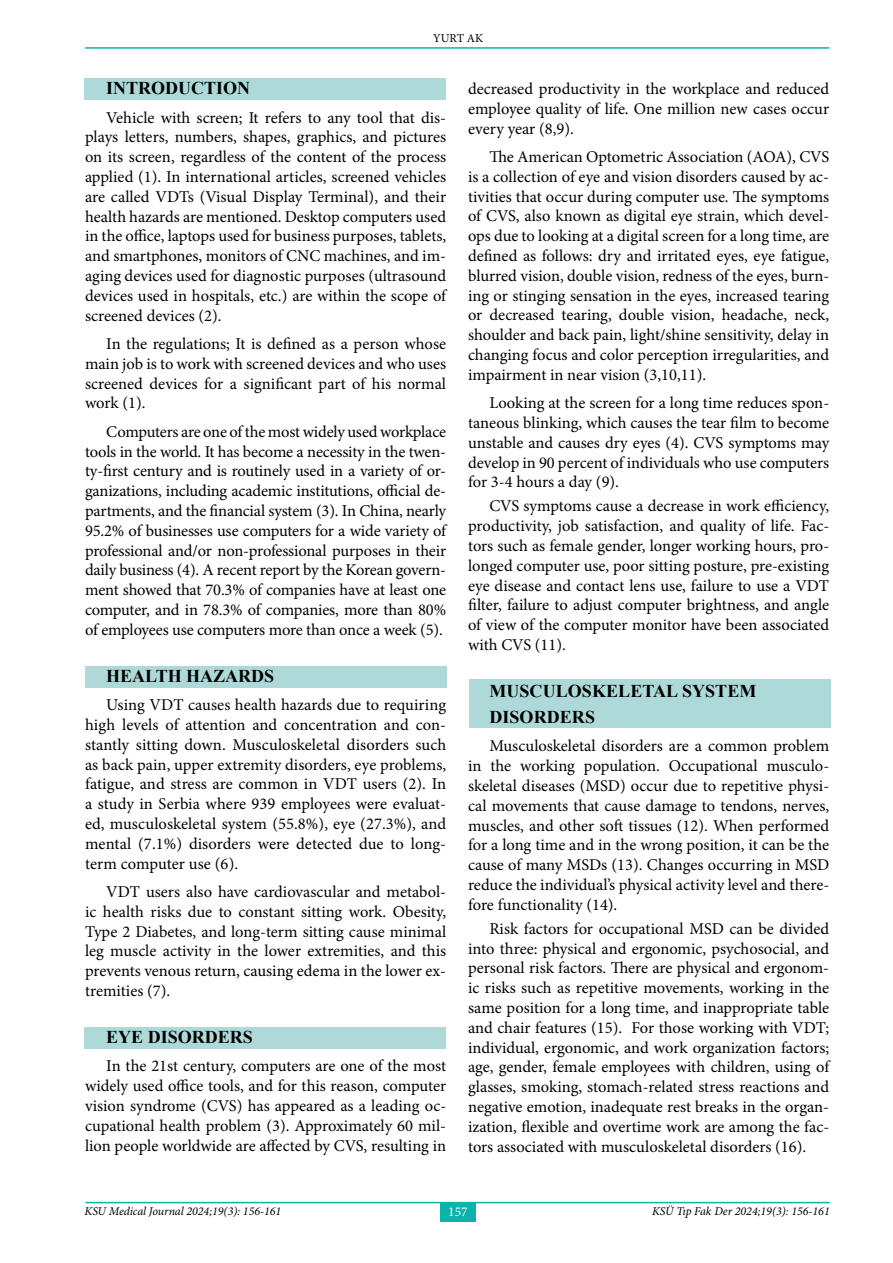
<style>
.page{position:relative;width:893px;height:1263px;background:#fff}
.page>*{position:absolute;margin:0;border:0;box-sizing:border-box;transform-origin:0 0}
.t1{font:700 18px/25.8px "Times New Roman";color:#000}
.t2{font:16.5px/19.8px "Minion Pro";color:#000;text-align:justify}
.t3{font:13.5px "Minion Pro";color:#fff}
.t4{font:italic 12px "Minion Pro";color:#000}
.t5{font:12px "Minion Pro";color:#000}
</style>
<div class="page">
<hr style="left:85px;top:47px;width:744px;height:2px;background:#0db2ad">
<hr style="left:86px;top:1202px;width:744px;height:1px;background:#0db2ad">
<div style="left:440px;top:1203px;width:35px;height:18px;background:#0db2ad"></div>
<div style="left:469px;top:679px;width:361px;height:49px;background:#addad8"></div>
<div style="left:84px;top:1028px;width:361px;height:21px;background:#addad8"></div>
<div style="left:85px;top:667px;width:361px;height:21px;background:#addad8"></div>
<div style="left:85px;top:79px;width:361px;height:21px;background:#addad8"></div>
<p class="t5" style="left:433px;top:30px;width:52px">YURT AK</p>
<p class="t1" style="left:106px;top:75px;width:145px">INTRODUCTION</p>
<p class="t2" style="left:85px;top:108px;width:363px;text-indent:21px">Vehicle with screen; It refers to any tool that dis&shy;plays letters, numbers, shapes, graphics, and pictures on its screen, regardless of the content of the process applied (1). In international articles, screened vehicles are called VDTs (Visual Display Terminal), and their health hazards are mentioned. Desktop computers used in the office, laptops used for business purposes, tablets, and smartphones, monitors of CNC machines, and im&shy;aging devices used for diagnostic purposes (ultrasound devices used in hospitals, etc.) are within the scope of screened devices (2).</p>
<p class="t2" style="left:85px;top:334px;width:363px;text-indent:21px">In the regulations; It is defined as a person whose main job is to work with screened devices and who uses screened devices for a significant part of his normal work (1).</p>
<p class="t2" style="left:85px;top:422px;width:363px;text-indent:21px">Computers are one of the most widely used workplace tools in the world. It has become a necessity in the twen&shy;ty-first century and is routinely used in a variety of or&shy;ganizations, including academic institutions, official de&shy;partments, and the financial system (3). In China, nearly 95.2% of businesses use computers for a wide variety of professional and/or non-professional purposes in their daily business (4). A recent report by the Korean govern&shy;ment showed that 70.3% of companies have at least one computer, and in 78.3% of companies, more than 80% of employees use computers more than once a week (5).</p>
<p class="t1" style="left:106px;top:662px;width:169px">HEALTH HAZARDS</p>
<p class="t2" style="left:85px;top:695px;width:363px;text-indent:21px">Using VDT causes health hazards due to requiring high levels of attention and concentration and con&shy;stantly sitting down. Musculoskeletal disorders such as back pain, upper extremity disorders, eye problems, fatigue, and stress are common in VDT users (2). In a study in Serbia where 939 employees were evaluat&shy;ed, musculoskeletal system (55.8%), eye (27.3%), and mental (7.1%) disorders were detected due to long&shy;term computer use (6).</p>
<p class="t2" style="left:85px;top:882px;width:363px;text-indent:21px">VDT users also have cardiovascular and metabol&shy;ic health risks due to constant sitting work. Obesity, Type 2 Diabetes, and long-term sitting cause minimal leg muscle activity in the lower extremities, and this prevents venous return, causing edema in the lower ex&shy;tremities (7).</p>
<p class="t1" style="left:106px;top:1023px;width:148px">EYE DISORDERS</p>
<p class="t2" style="left:85px;top:1056px;width:363px;text-indent:21px">In the 21st century, computers are one of the most widely used office tools, and for this reason, computer vision syndrome (CVS) has appeared as a leading oc&shy;cupational health problem (3). Approximately 60 mil&shy;lion people worldwide are affected by CVS, resulting in</p>
<p class="t2" style="left:468px;top:79px;width:363px">decreased productivity in the workplace and reduced employee quality of life. One million new cases occur every year (8,9).</p>
<p class="t2" style="left:468px;top:147px;width:363px;text-indent:21px">The American Optometric Association (AOA), CVS is a collection of eye and vision disorders caused by ac&shy;tivities that occur during computer use. The symptoms of CVS, also known as digital eye strain, which devel&shy;ops due to looking at a digital screen for a long time, are defined as follows: dry and irritated eyes, eye fatigue, blurred vision, double vision, redness of the eyes, burn&shy;ing or stinging sensation in the eyes, increased tearing or decreased tearing, double vision, headache, neck, shoulder and back pain, light/shine sensitivity, delay in changing focus and color perception irregularities, and impairment in near vision (3,10,11).</p>
<p class="t2" style="left:468px;top:393px;width:363px;text-indent:21px">Looking at the screen for a long time reduces spon&shy;taneous blinking, which causes the tear film to become unstable and causes dry eyes (4). CVS symptoms may develop in 90 percent of individuals who use computers for 3-4 hours a day (9).</p>
<p class="t2" style="left:468px;top:496px;width:363px;text-indent:21px">CVS symptoms cause a decrease in work efficiency, productivity, job satisfaction, and quality of life. Fac&shy;tors such as female gender, longer working hours, pro&shy;longed computer use, poor sitting posture, pre-existing eye disease and contact lens use, failure to use a VDT filter, failure to adjust computer brightness, and angle of view of the computer monitor have been associated with CVS (11).</p>
<p class="t1" style="left:489px;top:678px;width:269px">MUSCULOSKELETAL SYSTEM<br>DISORDERS</p>
<p class="t2" style="left:468px;top:736px;width:363px;text-indent:21px">Musculoskeletal disorders are a common problem in the working population. Occupational musculo&shy;skeletal diseases (MSD) occur due to repetitive physi&shy;cal movements that cause damage to tendons, nerves, muscles, and other soft tissues (12). When performed for a long time and in the wrong position, it can be the cause of many MSDs (13). Changes occurring in MSD reduce the individual’s physical activity level and there&shy;fore functionality (14).</p>
<p class="t2" style="left:468px;top:919px;width:363px;text-indent:21px">Risk factors for occupational MSD can be divided into three: physical and ergonomic, psychosocial, and personal risk factors. There are physical and ergonom&shy;ic risks such as repetitive movements, working in the same position for a long time, and inappropriate table and chair features (15). For those working with VDT; individual, ergonomic, and work organization factors; age, gender, female employees with children, using of glasses, smoking, stomach-related stress reactions and negative emotion, inadequate rest breaks in the organ&shy;ization, flexible and overtime work are among the fac&shy;tors associated with musculoskeletal disorders (16).</p>
<p class="t4" style="left:85px;top:1202px;width:198px">KSU Medical Journal 2024;19(3): 156-161</p>
<p class="t3" style="left:448px;top:1202px;width:21px">157</p>
<p class="t4" style="left:652px;top:1202px;width:179px">KSÜ Tıp Fak Der 2024;19(3): 156-161</p>
</div>
